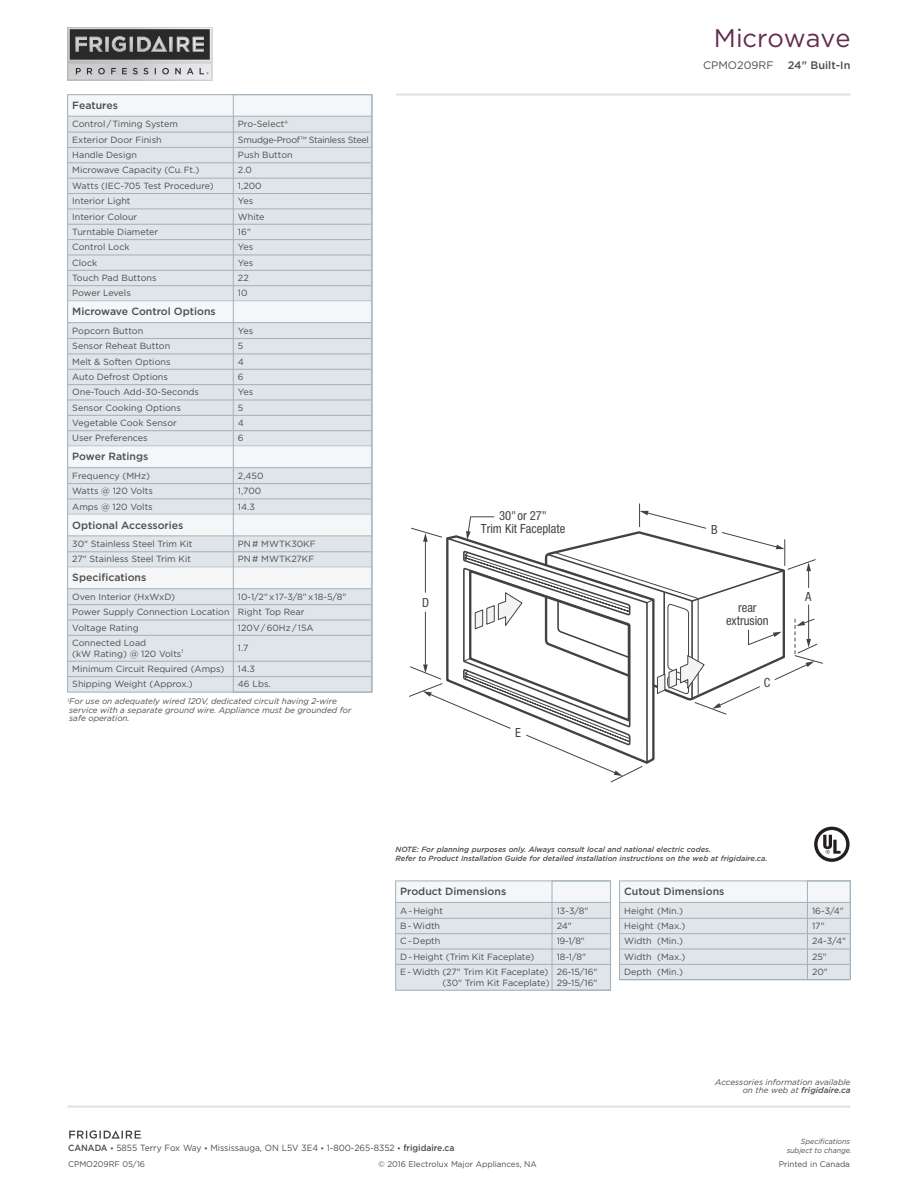
<style>
.page{position:relative;width:918px;height:1188px;background:#fff}
.page>*{position:absolute;margin:0;border:0;box-sizing:border-box;transform-origin:0 0}
.t1{font:25.5px "Gotham";color:#622c4f}
.t2{font:condensed 12.6px/12.6px "Helvetica Neue";color:#231f20;text-align:center}
.t3{font:500 10.8px "Gotham";color:#4b4c4d}
.t4{font:10.8px "Gotham";color:#4b4c4d}
.t5{font:500 10.5px "Gotham";color:#4b4c4d}
.t6{font:9px/15.3px "Gotham";color:#4b4c4d}
.t7{font:9px "Gotham";color:#4b4c4d;scale:.95 1}
.t8{font:italic 8.25px/8.2px "Gotham";color:#4b4c4d;text-align:right}
.t9{font:8.25px "Gotham";color:#4b4c4d}
.t10{font:italic 500 7.5px/9px "Gotham";color:#4b4c4d}
.t11{font:italic 7.5px/9px "Gotham";color:#4b4c4d;text-align:right;scale:.95 1}
.s1{font-weight:500}
.s2{font-weight:500;font-size:7.5px}
</style>
<div class="page">
<hr style="left:68px;top:1106px;width:782px;height:2px;background:#dfe5e9">
<hr style="left:396px;top:93px;width:455px;height:3px;background:#dfe5e9">
<svg style="left:69px;top:1130px;width:73px;height:9px"></svg>
<img style="left:70px;top:65px;width:140px;height:13px">
<div style="left:68px;top:27px;width:144px;height:35px;border:1px solid #a8aaad"></div>
<svg style="left:76px;top:68px;width:5px;height:6px"></svg>
<svg style="left:87px;top:68px;width:5px;height:6px"></svg>
<svg style="left:98px;top:68px;width:7px;height:6px"></svg>
<svg style="left:111px;top:68px;width:5px;height:6px"></svg>
<svg style="left:122px;top:68px;width:5px;height:6px"></svg>
<svg style="left:133px;top:68px;width:15px;height:6px"></svg>
<svg style="left:162px;top:68px;width:7px;height:6px"></svg>
<svg style="left:175px;top:68px;width:6px;height:6px"></svg>
<svg style="left:187px;top:68px;width:7px;height:6px"></svg>
<svg style="left:200px;top:68px;width:9px;height:6px"></svg>
<svg style="left:70px;top:29px;width:140px;height:30px"></svg>
<div style="left:68px;top:27px;width:144px;height:34px;border:1px solid #fff"></div>
<div style="left:68px;top:63px;width:144px;height:17px;border:1px solid #fff"></div>
<div style="left:68px;top:95px;width:304px;height:597px;background:#dfe5e9"></div>
<div style="left:68px;top:95px;width:303px;height:21px;background:#f4f6f7"></div>
<hr style="left:68px;top:116px;width:303px;height:1px;background:#a2b1bb">
<hr style="left:68px;top:132px;width:303px;height:1px;background:#a2b1bb">
<hr style="left:68px;top:147px;width:303px;height:1px;background:#a2b1bb">
<hr style="left:68px;top:163px;width:303px;height:1px;background:#a2b1bb">
<hr style="left:68px;top:178px;width:303px;height:1px;background:#a2b1bb">
<hr style="left:68px;top:193px;width:303px;height:1px;background:#a2b1bb">
<hr style="left:68px;top:209px;width:303px;height:1px;background:#a2b1bb">
<hr style="left:68px;top:224px;width:303px;height:1px;background:#a2b1bb">
<hr style="left:68px;top:239px;width:303px;height:1px;background:#a2b1bb">
<hr style="left:68px;top:255px;width:303px;height:1px;background:#a2b1bb">
<hr style="left:68px;top:270px;width:303px;height:1px;background:#a2b1bb">
<hr style="left:68px;top:285px;width:303px;height:1px;background:#a2b1bb">
<div style="left:68px;top:301px;width:303px;height:22px;background:#f4f6f7"></div>
<hr style="left:68px;top:322px;width:303px;height:1px;background:#a2b1bb">
<hr style="left:68px;top:338px;width:303px;height:1px;background:#a2b1bb">
<hr style="left:68px;top:354px;width:303px;height:1px;background:#a2b1bb">
<hr style="left:68px;top:369px;width:303px;height:1px;background:#a2b1bb">
<hr style="left:68px;top:384px;width:303px;height:1px;background:#a2b1bb">
<hr style="left:68px;top:400px;width:303px;height:1px;background:#a2b1bb">
<hr style="left:68px;top:415px;width:303px;height:1px;background:#a2b1bb">
<hr style="left:68px;top:430px;width:303px;height:1px;background:#a2b1bb">
<div style="left:68px;top:446px;width:303px;height:22px;background:#f4f6f7"></div>
<hr style="left:68px;top:467px;width:303px;height:1px;background:#a2b1bb">
<hr style="left:68px;top:483px;width:303px;height:1px;background:#a2b1bb">
<hr style="left:68px;top:499px;width:303px;height:1px;background:#a2b1bb">
<hr style="left:68px;top:514px;width:303px;height:1px;background:#a2b1bb">
<div style="left:68px;top:515px;width:303px;height:21px;background:#f4f6f7"></div>
<hr style="left:68px;top:536px;width:303px;height:1px;background:#a2b1bb">
<hr style="left:68px;top:552px;width:303px;height:1px;background:#a2b1bb">
<div style="left:68px;top:567px;width:303px;height:22px;background:#f4f6f7"></div>
<hr style="left:68px;top:588px;width:303px;height:1px;background:#a2b1bb">
<hr style="left:68px;top:604px;width:303px;height:1px;background:#a2b1bb">
<hr style="left:68px;top:620px;width:303px;height:1px;background:#a2b1bb">
<hr style="left:68px;top:635px;width:303px;height:1px;background:#a2b1bb">
<hr style="left:68px;top:661px;width:303px;height:1px;background:#a2b1bb">
<hr style="left:68px;top:676px;width:303px;height:1px;background:#a2b1bb">
<div style="left:233px;top:95px;width:139px;height:597px;border:1px solid #a2b1bb"></div>
<div style="left:396px;top:881px;width:215px;height:109px;background:#dfe5e9"></div>
<div style="left:396px;top:881px;width:214px;height:21px;background:#f4f6f7"></div>
<hr style="left:396px;top:902px;width:214px;height:1px;background:#a2b1bb">
<hr style="left:396px;top:918px;width:214px;height:1px;background:#a2b1bb">
<hr style="left:396px;top:933px;width:214px;height:1px;background:#a2b1bb">
<hr style="left:396px;top:949px;width:214px;height:1px;background:#a2b1bb">
<hr style="left:396px;top:964px;width:214px;height:1px;background:#a2b1bb">
<div style="left:395px;top:881px;width:216px;height:109px;border:1px solid #a2b1bb"></div>
<div style="left:552px;top:881px;width:59px;height:109px;border:1px solid #a2b1bb"></div>
<div style="left:620px;top:881px;width:230px;height:99px;background:#dfe5e9"></div>
<div style="left:620px;top:881px;width:230px;height:21px;background:#f4f6f7"></div>
<hr style="left:620px;top:902px;width:230px;height:1px;background:#a2b1bb">
<hr style="left:620px;top:918px;width:230px;height:1px;background:#a2b1bb">
<hr style="left:620px;top:933px;width:230px;height:1px;background:#a2b1bb">
<hr style="left:620px;top:949px;width:230px;height:1px;background:#a2b1bb">
<hr style="left:620px;top:964px;width:230px;height:1px;background:#a2b1bb">
<div style="left:619px;top:881px;width:232px;height:99px;border:1px solid #a2b1bb"></div>
<div style="left:807px;top:881px;width:43px;height:99px;border:1px solid #a2b1bb"></div>
<svg style="left:814px;top:827px;width:36px;height:35px"></svg>
<svg style="left:409px;top:504px;width:414px;height:278px"></svg>
<p class="t5" style="left:72px;top:98px;width:47px">Features</p>
<p class="t6" style="left:72px;top:116px;width:143px">Control / Timing System<br>Exterior Door Finish<br>Handle Design<br>Microwave Capacity (Cu. Ft.)<br>Watts (IEC-705 Test Procedure)<br>Interior Light<br>Interior Colour<br>Turntable Diameter<br>Control Lock<br>Clock<br>Touch Pad Buttons<br>Power Levels</p>
<p class="t5" style="left:72px;top:305px;width:145px">Microwave Control Options</p>
<p class="t6" style="left:72px;top:323px;width:128px">Popcorn Button<br>Sensor Reheat Button<br>Melt &amp; Soften Options<br>Auto Defrost Options<br>One-Touch Add-30-Seconds<br>Sensor Cooking Options<br>Vegetable Cook Sensor<br>User Preferences</p>
<p class="t5" style="left:72px;top:450px;width:78px">Power Ratings</p>
<p class="t6" style="left:72px;top:468px;width:82px">Frequency (MHz)<br>Watts @ 120 Volts<br>Amps @ 120 Volts</p>
<p class="t5" style="left:72px;top:518px;width:113px">Optional Accessories</p>
<p class="t6" style="left:72px;top:536px;width:122px">30" Stainless Steel Trim Kit<br>27" Stainless Steel Trim Kit</p>
<p class="t5" style="left:72px;top:571px;width:76px">Specifications</p>
<p class="t6" style="left:72px;top:589px;width:159px">Oven Interior (HxWxD)<br>Power Supply Connection Location<br>Voltage Rating<br>Connected Load</p>
<p class="t6" style="left:72px;top:645px;width:154px">(kW Rating) @ 120 Volts<sup>1<br></sup>Minimum Circuit Required (Amps)<br>Shipping Weight (Approx.)</p>
<p class="t6" style="left:238px;top:116px;width:132px">Pro-Select®<br>Smudge-Proof™ Stainless Steel<br>Push Button<br>2.0<br>1,200<br>Yes<br>White<br>16"<br>Yes<br>Yes<br>22<br>10</p>
<p class="t6" style="left:238px;top:323px;width:17px">Yes<br>5<br>4<br>6<br>Yes<br>5<br>4<br>6</p>
<p class="t6" style="left:238px;top:468px;width:27px">2,450<br>1,700<br>14.3</p>
<p class="t6" style="left:238px;top:536px;width:79px">PN # MWTK30KF<br>PN # MWTK27KF</p>
<p class="t6" style="left:238px;top:589px;width:110px">10-1/2" x 17-3/8" x 18-5/8"<br>Right Top Rear<br>120V / 60Hz / 15A</p>
<p class="t6" style="left:238px;top:640px;width:12px">1.7</p>
<p class="t6" style="left:238px;top:661px;width:34px">14.3<br>46 Lbs.</p>
<p class="t8" style="left:68px;top:697px;width:285px;text-align:left"><sup>1</sup>For use on adequately wired 120V, dedicated circuit having 2-wire service with a separate ground wire. Appliance must be grounded for safe operation.</p>
<h2 class="t2" style="left:422px;top:596px;width:9px">D</h2>
<h2 class="t2" style="left:481px;top:509px;width:86px">30"or 27"<br>Trim Kit Faceplate</h2>
<h2 class="t2" style="left:515px;top:726px;width:7px">E</h2>
<h1 class="t1" style="left:714px;top:22px;width:138px">Microwave</h1>
<p class="t4" style="left:703px;top:58px;width:72px">CPMO209RF</p>
<p class="t3" style="left:788px;top:58px;width:64px">24" Built-In</p>
<h2 class="t2" style="left:711px;top:523px;width:8px">B</h2>
<h2 class="t2" style="left:726px;top:601px;width:44px">rear extrusion</h2>
<h2 class="t2" style="left:764px;top:676px;width:8px">C</h2>
<h2 class="t2" style="left:805px;top:590px;width:8px">A</h2>
<p class="t10" style="left:395px;top:845px;width:374px">NOTE: For planning purposes only. Always consult local and national electric codes.<br>Refer to Product Installation Guide for detailed installation instructions on the web at frigidaire.ca.</p>
<p class="t5" style="left:400px;top:885px;width:108px">Product Dimensions</p>
<p class="t6" style="left:400px;top:903px;width:150px">A - Height<br>B - Width<br>C - Depth<br>D - Height (Trim Kit Faceplate)<br>E - Width (27" Trim Kit Faceplate)</p>
<p class="t6" style="left:442px;top:975px;width:109px">(30" Trim Kit Faceplate)</p>
<p class="t6" style="left:557px;top:903px;width:42px">13-3/8"<br>24"<br>19-1/8"<br>18-1/8"<br>26-15/16"</p>
<p class="t6" style="left:557px;top:975px;width:42px">29-15/16"</p>
<p class="t5" style="left:624px;top:885px;width:102px">Cutout Dimensions</p>
<p class="t6" style="left:624px;top:903px;width:63px">Height (Min.)<br>Height (Max.)<br>Width (Min.)<br>Width (Max.)<br>Depth (Min.)</p>
<p class="t6" style="left:812px;top:903px;width:35px">16-3/4"<br>17"<br>24-3/4"<br>25"<br>20"</p>
<p class="t8" style="left:715px;top:1078px;width:137px">Accessories information available on the web at <span class="s1">frigidaire.ca</span></p>
<p class="t11" style="left:787px;top:1136px;width:70px">Specifications subject to change.</p>
<p class="t7" style="left:68px;top:1142px;width:408px"><span class="s1">CANADA</span> <span class="s2">•</span> 5855 Terry Fox Way <span class="s2">•</span> Mississauga, ON L5V 3E4 <span class="s2">•</span> 1-800-265-8352 <span class="s2">•</span> <span class="s1">frigidaire.ca</span></p>
<p class="t9" style="left:68px;top:1159px;width:79px">CPMO209RF 05/16</p>
<p class="t9" style="left:378px;top:1159px;width:160px">© 2016 Electrolux Major Appliances, NA</p>
<p class="t9" style="left:779px;top:1159px;width:73px">Printed in Canada</p>
</div>
